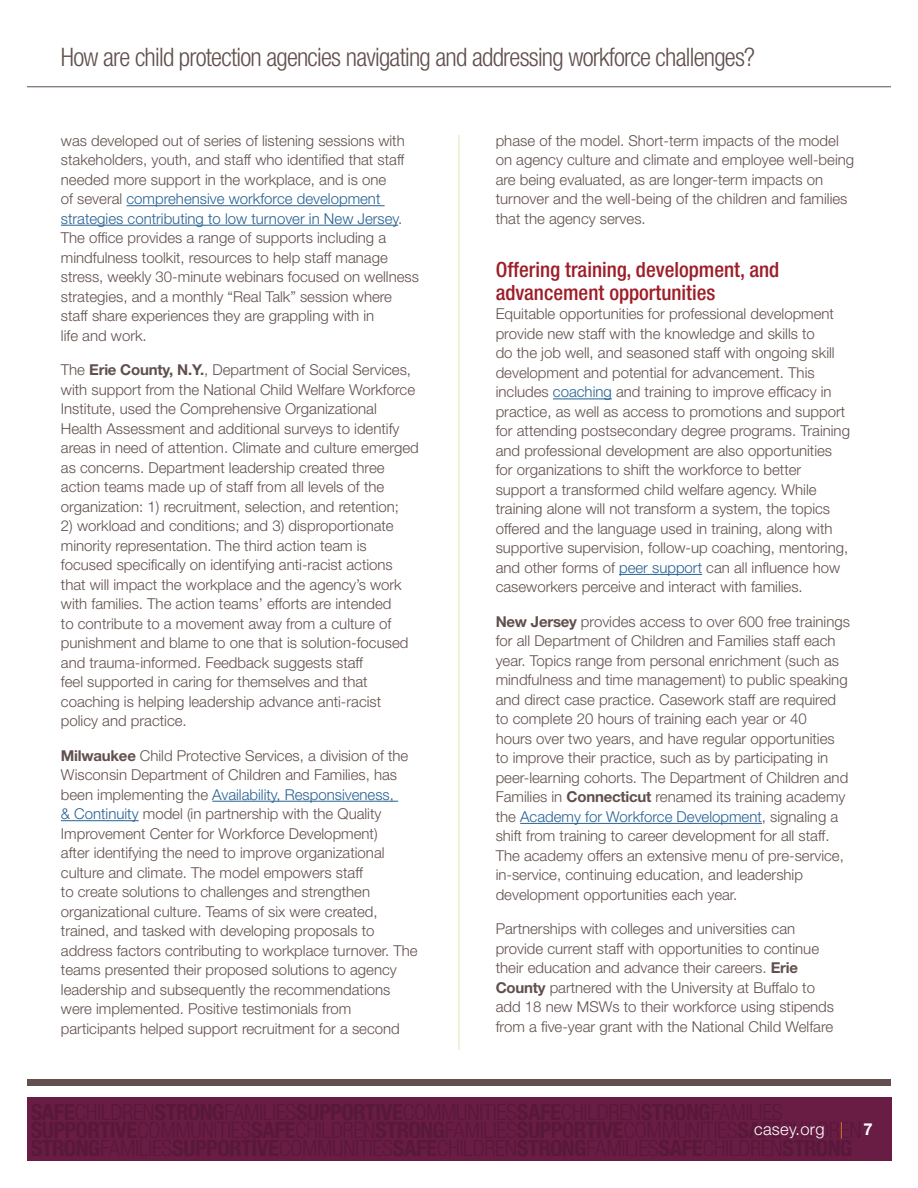
<style>
.page{position:relative;width:918px;height:1188px;background:#fff}
.page>*{position:absolute;margin:0;border:0;box-sizing:border-box;transform-origin:0 0}
.t1{font:300 condensed 25.5px "Helvetica Neue LT Std";letter-spacing:-.03em;color:#61504d}
.Head_2{font:500 condensed 21px/22.5px "Helvetica Neue LT Std";color:#9d1e28}
.t2{font:300 16.5px "Helvetica Neue LT Std";letter-spacing:.02em;color:#fff}
.body{font:300 15px/19.5px "Helvetica Neue LT Std";color:#61504d}
.s1{color:#266194}
.s2{font-weight:700}
.s3{color:#f28a20}
</style>
<div class="page">
<div style="left:27px;top:1098px;width:864px;height:63px;background:#691d45"></div>
<div style="left:27px;top:1079px;width:864px;height:7px;background:#61504d"></div>
<hr style="left:27px;top:86px;width:864px;height:1px;background:#61504d">
<hr style="left:459px;top:135px;width:1px;height:915px;background:#e6e2b2">
<hr style="left:126px;top:205px;width:259px;height:1px;background:#266194">
<hr style="left:61px;top:225px;width:337px;height:1px;background:#266194">
<hr style="left:212px;top:801px;width:186px;height:1px;background:#266194">
<hr style="left:61px;top:820px;width:78px;height:1px;background:#266194">
<hr style="left:553px;top:399px;width:59px;height:1px;background:#266194">
<hr style="left:619px;top:574px;width:83px;height:1px;background:#266194">
<hr style="left:520px;top:823px;width:242px;height:1px;background:#266194">
<h1 class="t1" style="left:61px;top:42px;width:696px">How are child protection agencies navigating and addressing workforce challenges?</h1>
<p class="body" style="left:61px;top:130px;width:360px">was developed out of series of listening sessions with stakeholders, youth, and staff who identified that staff needed more support in the workplace, and is one<br>of several <span class="s1">comprehensive workforce development strategies contributing to low turnover in New Jersey</span>.<br>The office provides a range of supports including a mindfulness toolkit, resources to help staff manage stress, weekly 30-minute webinars focused on wellness strategies, and a monthly “Real Talk” session where staff share experiences they are grappling with in<br>life and work.</p>
<p class="body" style="left:61px;top:360px;width:359px">The <span class="s2">Erie County, N.Y.</span>, Department of Social Services, with support from the National Child Welfare Workforce Institute, used the Comprehensive Organizational Health Assessment and additional surveys to identify areas in need of attention. Climate and culture emerged as concerns. Department leadership created three action teams made up of staff from all levels of the organization: 1) recruitment, selection, and retention;</p>
<p class="body" style="left:61px;top:516px;width:349px">2) workload and conditions; and 3) disproportionate minority representation. The third action team is focused specifically on identifying anti-racist actions that will impact the workplace and the agency’s work with families. The action teams’ efforts are intended<br>to contribute to a movement away from a culture of punishment and blame to one that is solution-focused and trauma-informed. Feedback suggests staff<br>feel supported in caring for themselves and that coaching is helping leadership advance anti-racist policy and practice.</p>
<p class="body" style="left:61px;top:745px;width:358px"><span class="s2">Milwaukee</span> Child Protective Services, a division of the Wisconsin Department of Children and Families, has been implementing the <span class="s1">Availability, Responsiveness,<br>&amp; Continuity</span> model (in partnership with the Quality Improvement Center for Workforce Development)<br>after identifying the need to improve organizational culture and climate. The model empowers staff<br>to create solutions to challenges and strengthen organizational culture. Teams of six were created, trained, and tasked with developing proposals to address factors contributing to workplace turnover. The teams presented their proposed solutions to agency leadership and subsequently the recommendations were implemented. Positive testimonials from participants helped support recruitment for a second</p>
<p class="body" style="left:496px;top:130px;width:360px">phase of the model. Short-term impacts of the model on agency culture and climate and employee well-being are being evaluated, as are longer-term impacts on turnover and the well-being of the children and families that the agency serves.</p>
<p class="Head_2" style="left:496px;top:258px;width:285px">Offering training, development, and advancement opportunities</p>
<p class="body" style="left:496px;top:304px;width:356px">Equitable opportunities for professional development provide new staff with the knowledge and skills to<br>do the job well, and seasoned staff with ongoing skill development and potential for advancement. This includes <span class="s1">coaching</span> and training to improve efficacy in practice, as well as access to promotions and support for attending postsecondary degree programs. Training and professional development are also opportunities for organizations to shift the workforce to better support a transformed child welfare agency. While training alone will not transform a system, the topics offered and the language used in training, along with supportive supervision, follow-up coaching, mentoring, and other forms of <span class="s1">peer support</span> can all influence how caseworkers perceive and interact with families.</p>
<p class="body" style="left:496px;top:612px;width:356px"><span class="s2">New Jersey</span> provides access to over 600 free trainings for all Department of Children and Families staff each year. Topics range from personal enrichment (such as mindfulness and time management) to public speaking and direct case practice. Casework staff are required to complete 20 hours of training each year or 40<br>hours over two years, and have regular opportunities to improve their practice, such as by participating in peer-learning cohorts. The Department of Children and Families in <span class="s2">Connecticut</span> renamed its training academy the <span class="s1">Academy for Workforce Development</span>, signaling a shift from training to career development for all staff.<br>The academy offers an extensive menu of pre-service, in-service, continuing education, and leadership development opportunities each year.</p>
<p class="body" style="left:496px;top:919px;width:340px">Partnerships with colleges and universities can provide current staff with opportunities to continue their education and advance their careers. <span class="s2">Erie County</span> partnered with the University at Buffalo to add 18 new MSWs to their workforce using stipends from a five-year grant with the National Child Welfare</p>
<p class="t2" style="left:754px;top:1119px;width:120px">casey.org <span class="s3">|</span> <span class="s2">7</span></p>
</div>
